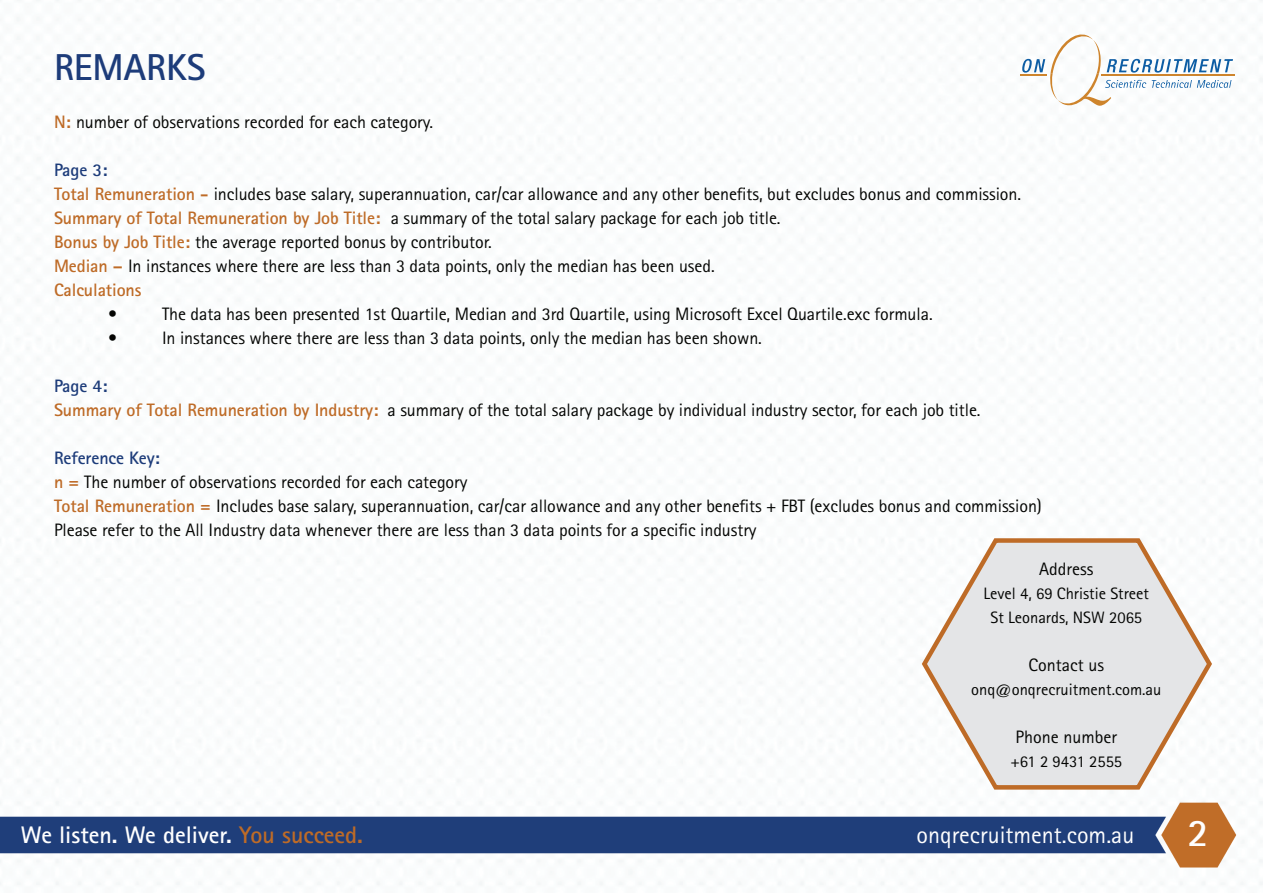
<style>
.page{position:relative;width:1263px;height:893px;background:#fff}
.page>*{position:absolute;margin:0;border:0;box-sizing:border-box;transform-origin:0 0}
.t1{font:700 39px "Rotis Sans Serif Std";color:#fff}
.t2{font:700 37.5px "Rotis Sans Serif Std";letter-spacing:-.005em;color:#1d3c7a}
.t3{font:700 24px "Rotis Sans Serif Std";color:#fff}
.t4{font:24px "Rotis Sans Serif Std";color:#fff}
.t5{font:18px/24px "Rotis Sans Serif Std";letter-spacing:-.005em;color:#040503}
.t6{font:16.5px/24px "Rotis Sans Serif Std";color:#040503;text-align:center}
.s1{font-weight:700;color:#be6b27}
.s2{font-weight:700;color:#1d3c7a}
.s3{color:#be6b27}
</style>
<div class="page">
<img style="left:0;top:0;width:1263px;height:885px">
<hr style="left:1101px;top:75px;width:134px;height:1px;background:#ce842c">
<svg style="left:1020px;top:31px;width:213px;height:76px"></svg>
<svg style="left:919px;top:534px;width:295px;height:258px"></svg>
<h2 class="t2" style="left:54px;top:43px;width:153px">REMARKS</h2>
<p class="t5" style="left:54px;top:110px;width:381px"><span class="s1">N:</span> number of observations recorded for each category.</p>
<p class="t5" style="left:54px;top:158px;width:969px"><span class="s2">Page 3:<br></span><span class="s1">Total Remuneration -</span> includes base salary, superannuation, car/car allowance and any other benefits, but excludes bonus and commission.<br><span class="s1">Summary of Total Remuneration by Job Title:</span> a summary of the total salary package for each job title.<br><span class="s1">Bonus by Job Title:</span> the average reported bonus by contributor.<br><span class="s1">Median –</span> In instances where there are less than 3 data points, only the median has been used.<br><span class="s1">Calculations</span></p>
<p class="t5" style="left:108px;top:302px;width:10px">•</p>
<p class="t5" style="left:162px;top:302px;width:772px">The data has been presented 1st Quartile, Median and 3rd Quartile, using Microsoft Excel Quartile.exc formula.</p>
<p class="t5" style="left:108px;top:326px;width:10px">•</p>
<p class="t5" style="left:162px;top:326px;width:601px">In instances where there are less than 3 data points, only the median has been shown.</p>
<p class="t5" style="left:54px;top:374px;width:928px"><span class="s2">Page 4:<br></span><span class="s1">Summary of Total Remuneration by Industry:</span> a summary of the total salary package by individual industry sector, for each job title.</p>
<p class="t5" style="left:54px;top:446px;width:989px"><span class="s2">Reference Key:<br></span><span class="s1">n =</span> The number of observations recorded for each category<br><span class="s1">Total Remuneration =</span> Includes base salary, superannuation, car/car allowance and any other benefits + FBT (excludes bonus and commission)<br>Please refer to the All Industry data whenever there are less than 3 data points for a specific industry</p>
<p class="t5" style="left:1039px;top:557px;width:56px">Address</p>
<p class="t6" style="left:983px;top:582px;width:167px">Level 4, 69 Christie Street<br>St Leonards, NSW 2065</p>
<p class="t5" style="left:1028px;top:653px;width:77px">Contact us</p>
<p class="t6" style="left:971px;top:678px;width:192px">onq@onqrecruitment.com.au</p>
<p class="t5" style="left:1015px;top:725px;width:103px">Phone number</p>
<p class="t6" style="left:1010px;top:750px;width:113px">+61 2 9431 2555</p>
<h3 class="t3" style="left:21px;top:819px;width:344px">We listen. We deliver. <span class="s3">You succeed.</span></h3>
<h3 class="t4" style="left:916px;top:820px;width:219px">onqrecruitment.com.au</h3>
<h1 class="t1" style="left:1187px;top:808px;width:22px">2</h1>
</div>
